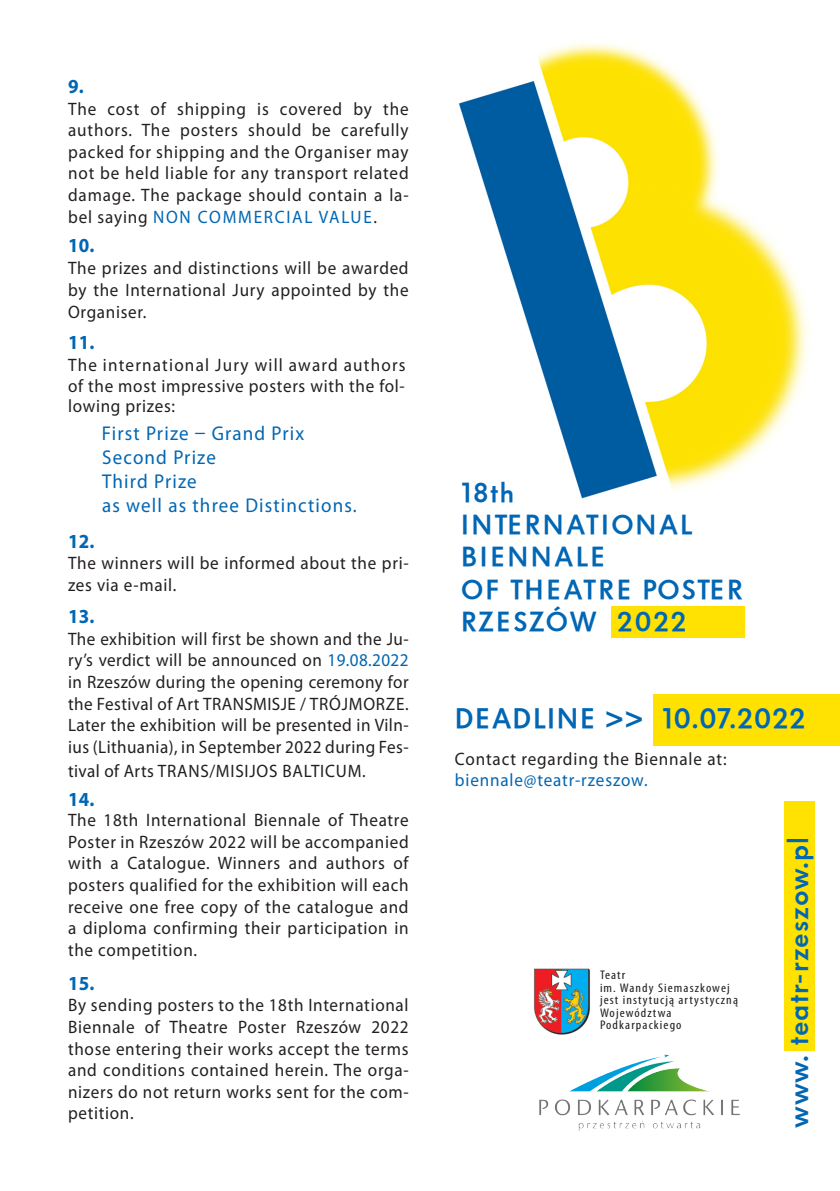
<style>
.page{position:relative;width:840px;height:1191px;background:#fff}
.page>*{position:absolute;margin:0;border:0;box-sizing:border-box;transform-origin:0 0}
.t1{font:28px "VW Headline Sb PL Normal";letter-spacing:.04em;color:#0166b3}
.t2{font:27.6px "VW Headline Sb PL Normal";letter-spacing:.04em;color:#0166b3}
.t3{font:26.8px "VW Headline Sb PL Normal";letter-spacing:.075em;color:#0166b3}
.t4{font:20px "Myriad Pro";letter-spacing:.06em;color:#0166b3;scale:.95 1}
.t5{font:700 20px "Myriad Pro";letter-spacing:.01em;color:#0166b3;scale:.95 1}
.t6{font:18px/21.6px "Myriad Pro";letter-spacing:.04em;color:#231f20;text-align:justify;scale:.95 1}
.t7{font:condensed 12.6px/12.6px "Myriad Pro";letter-spacing:.08em;color:#231f20;scale:1.1 1}
.s1{color:#0166b3}
.s2{font-family:"Times New Roman"}
</style>
<div class="page">
<img style="left:534px;top:968px;width:56px;height:67px">
<img style="left:458px;top:42px;width:349px;height:457px">
<div style="left:653px;top:694px;width:186px;height:52px;background:#ffe201"></div>
<div style="left:783px;top:801px;width:30px;height:249px;background:#ffe201"></div>
<img style="left:539px;top:1054px;width:201px;height:77px">
<div style="left:610px;top:607px;width:134px;height:31px;background:#ffe201"></div>
<p class="t5" style="left:68px;top:73px;width:18px">9.</p>
<p class="t6" style="left:68px;top:97px;width:360px">The cost of shipping is covered by the authors. The posters should be carefully packed for shipping and the Organiser may not be held liable for any transport related damage. The package should contain a la&shy;bel saying <span class="s1">NON COMMERCIAL VALUE</span>.</p>
<p class="t5" style="left:68px;top:232px;width:29px">10.</p>
<p class="t6" style="left:68px;top:257px;width:360px">The prizes and distinctions will be awarded by the International Jury appointed by the Organiser.</p>
<p class="t5" style="left:68px;top:329px;width:29px">11.</p>
<p class="t6" style="left:68px;top:354px;width:356px;line-height:20.8px">The international Jury will award authors of the most impressive posters with the fol&shy;lowing prizes:</p>
<p class="t4" style="left:102px;top:421px;width:214px">First Prize <span class="s2">̶</span> Grand Prix</p>
<p class="t4" style="left:102px;top:445px;width:121px">Second Prize</p>
<p class="t4" style="left:102px;top:469px;width:101px">Third Prize</p>
<p class="t4" style="left:102px;top:493px;width:269px">as well as three Distinctions.</p>
<p class="t5" style="left:68px;top:528px;width:29px">12.</p>
<p class="t6" style="left:68px;top:552px;width:360px">The winners will be informed about the pri&shy;zes via e-mail.</p>
<p class="t5" style="left:68px;top:603px;width:29px">13.</p>
<p class="t6" style="left:68px;top:627px;width:360px">The exhibition will first be shown and the Ju&shy;ry’s verdict will be announced on <span class="s1">19.08.2022 </span>in Rzeszów during the opening ceremony for the Festival of Art TRANSMISJE / Trójmor</p>
<p class="t6" style="left:68px;top:692px;width:360px;text-indent:317px">ze.<br>Later the exhibition will be presented in Viln&shy;ius (Lithuania), in September 2022 during Fes-</p>
<p class="t6" style="left:68px;top:759px;width:116px">tival of Arts Trans</p>
<p class="t6" style="left:209px;top:759px;width:17px">/misijos</p>
<p class="t6" style="left:282px;top:759px;width:22px">Balticum</p>
<p class="t6" style="left:362px;top:759px;width:5px">.</p>
<p class="t5" style="left:68px;top:786px;width:29px">14.</p>
<p class="t6" style="left:68px;top:809px;width:360px">The 18th International Biennale of Theatre Poster in Rzeszów 2022 will be accompanied with a Catalogue. Winners and authors of posters qualified for the exhibition will each receive one free copy of the catalogue and a diploma confirming their participation in the competition.</p>
<p class="t5" style="left:68px;top:970px;width:29px">15.</p>
<p class="t6" style="left:68px;top:994px;width:360px">By sending posters to the 18th International Biennale of Theatre Poster Rzeszów 2022 those entering their works accept the terms and conditions contained herein. The orga&shy;nizers do not return works sent for the com&shy;petition.</p>
<p class="t3" style="left:461px;top:476px;width:55px">18th</p>
<p class="t3" style="left:461px;top:508px;width:233px">INTERNATIONAL</p>
<p class="t3" style="left:461px;top:540px;width:145px">BIENNALE</p>
<p class="t3" style="left:461px;top:572px;width:283px">OF THEATRE POSTER</p>
<p class="t3" style="left:461px;top:605px;width:227px">RZESZÓW 2022</p>
<p class="t2" style="left:454px;top:701px;width:352px">DEADLINE &gt;&gt; 10.07.2022</p>
<p class="t6" style="left:454px;top:747px;width:287px">Contact regarding the Biennale at: <span class="s1">biennale@teatr-rzeszow.</span></p>
<p class="t7" style="left:599px;top:968px;width:119px">Teatr<br>im. Wandy Siemaszkowej</p>
<p class="t7" style="left:599px;top:993px;width:127px">jest instytucją artystyczną</p>
<p class="t7" style="left:599px;top:1006px;width:66px">Województwa</p>
<p class="t7" style="left:599px;top:1018px;width:76px">Podkarpackiego</p>
<p class="t1" style="left:780px;top:1128px;width:293px;rotate:-90deg">www. teatr-rzeszow.pl</p>
</div>
